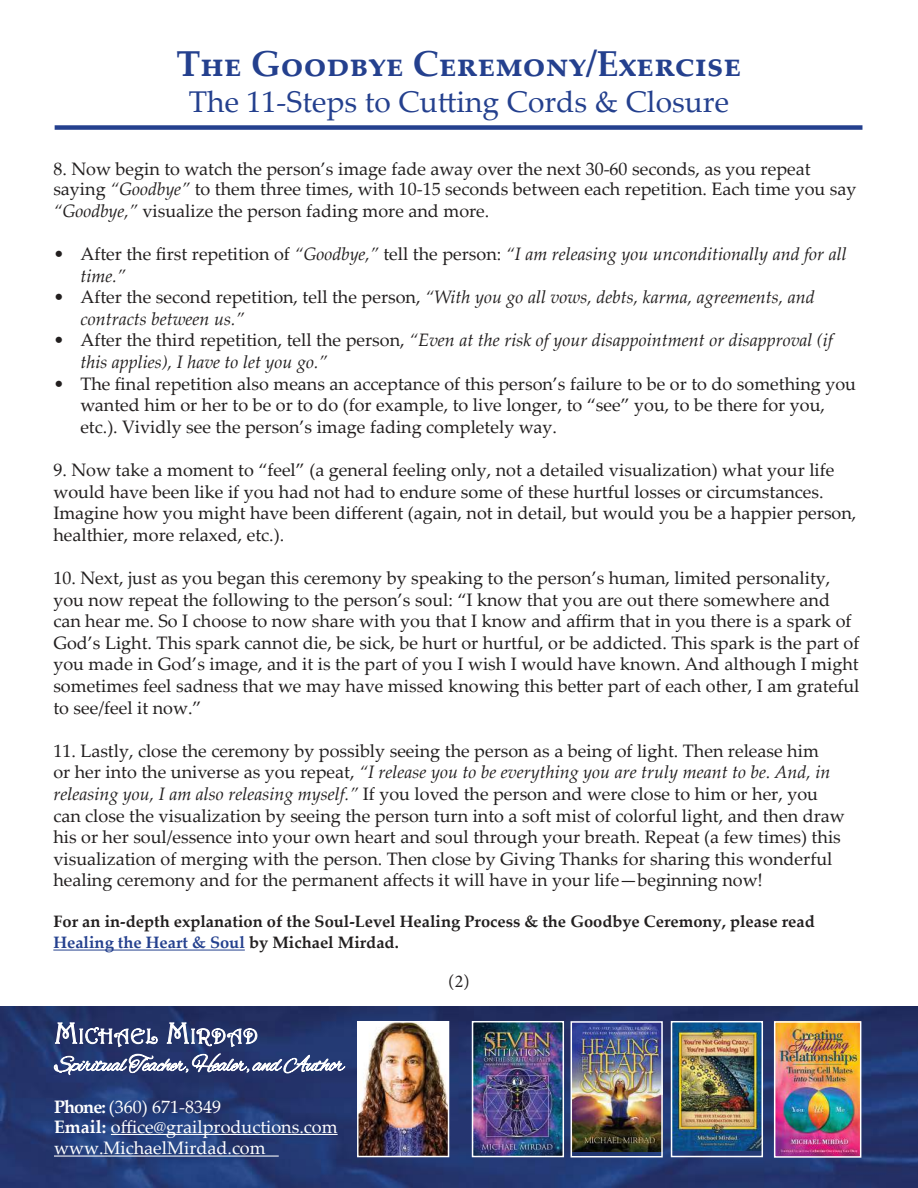
<style>
.page{position:relative;width:918px;height:1188px;background:#fff}
.page>*{position:absolute;margin:0;border:0;box-sizing:border-box;transform-origin:0 0}
.t1{font:700 36px "Palatino Linotype";color:#24408e}
.t2{font:30px "Palatino Linotype";color:#24408e}
.t3{font:18px/21.6px "Palatino Linotype";color:#221f1f}
.t4{font:italic 18px/21.6px "Palatino Linotype";color:#221f1f}
.t5{font:18px/19.5px "Palatino Linotype";color:#fff}
.t6{font:18px "Palatino Linotype";color:#fff}
.t7{font:18px "Minion Pro";color:#221f1f}
.t8{font:700 16.5px/21.6px "Palatino Linotype";color:#221f1f}
.s1{font-style:italic}
.s2{font-style:normal}
.s3{color:#24408e}
.s4{font-weight:700}
.s5{font-style:inherit}
</style>
<div class="page">
<img style="left:1px;top:1006px;width:917px;height:181px">
<hr style="left:111px;top:1134px;width:227px;height:1px;background:#fff">
<hr style="left:54px;top:1156px;width:225px;height:1px;background:#fff">
<img style="left:777px;top:1024px;width:81px;height:131px">
<div style="left:774px;top:1021px;width:87px;height:137px;border:2px solid #fff"></div>
<img style="left:475px;top:1024px;width:86px;height:130px">
<div style="left:472px;top:1021px;width:92px;height:136px;border:2px solid #fff"></div>
<img style="left:574px;top:1024px;width:86px;height:127px">
<div style="left:571px;top:1021px;width:92px;height:136px;border:2px solid #fff"></div>
<img style="left:674px;top:1024px;width:86px;height:127px">
<div style="left:671px;top:1021px;width:92px;height:136px;border:2px solid #fff"></div>
<div style="left:55px;top:125px;width:807px;height:5px;background:#24408e"></div>
<img style="left:360px;top:1024px;width:86px;height:130px">
<div style="left:357px;top:1021px;width:92px;height:136px;border:2px solid #fff"></div>
<svg style="left:54px;top:1054px;width:291px;height:21px"></svg>
<svg style="left:55px;top:1023px;width:202px;height:24px"></svg>
<hr style="left:53px;top:950px;width:192px;height:1px;background:#24408e">
<h1 class="t1" style="left:176px;top:38px;width:566px">The Goodbye Ceremony/Exercise</h1>
<h2 class="t2" style="left:189px;top:81px;width:542px">The 11-Steps to Cu琀琀ing Cords &amp; Closure</h2>
<p class="t3" style="left:53px;top:160px;width:805px;line-height:21px">8. Now begin to watch the person’s image fade away over the next 30-60 seconds, as you repeat saying <span class="s1">“Goodbye”</span> to them three times, with 10-15 seconds between each repetition. Each time you say <span class="s1">“Goodbye,”</span> visualize the person fading more and more.</p>
<p class="t4" style="left:80px;top:245px;width:768px;text-indent:-27px"><span class="s2">• After the 昀椀rst repetition of</span> “Goodbye,” <span class="s2">tell the person:</span> “I am releasing you unconditionally and for all time.”</p>
<p class="t4" style="left:80px;top:288px;width:736px;text-indent:-27px"><span class="s2">• After the second repetition, tell the person,</span> “With you go all vows, debts, karma, agreements, and contracts between us.”</p>
<p class="t4" style="left:80px;top:332px;width:754px;text-indent:-27px"><span class="s2">• After the third repetition, tell the person,</span> “Even at the risk of your disappointment or disapproval (if this applies), I have to let you go.”</p>
<p class="t3" style="left:80px;top:375px;width:777px;text-indent:-27px">• The 昀椀nal repetition also means an acceptance of this person’s failure to be or to do something you wanted him or her to be or to do (for example, to live longer, to “see” you, to be there for you, etc.). Vividly see the person’s image fading completely way.</p>
<p class="t3" style="left:53px;top:461px;width:805px">9. Now take a moment to “feel” (a general feeling only, not a detailed visualization) what your life would have been like if you had not had to endure some of these hurtful losses or circumstances.<br>Imagine how you might have been di昀昀erent (again, not in detail, but would you be a happier person, healthier, more relaxed, etc.).</p>
<p class="t3" style="left:53px;top:569px;width:808px">10. Next, just as you began this ceremony by speaking to the person’s human, limited personality, you now repeat the following to the person’s soul: “I know that you are out there somewhere and can hear me. So I choose to now share with you that I know and a昀케rm that in you there is a spark of God’s Light. This spark cannot die, be sick, be hurt or hurtful, or be addicted. This spark is the part of you made in God’s image, and it is the part of you I wish I would have known. And although I might sometimes feel sadness that we may have missed knowing this be琀琀er part of each other, I am grateful to see/feel it now.”</p>
<p class="t3" style="left:53px;top:742px;width:793px">11. Lastly, close the ceremony by possibly seeing the person as a being of light. Then release him<br>or her into the universe as you repeat, <span class="s1">“I release you to be everything you are truly meant to be. And, in releasing you, I am also releasing myself.”</span> If you loved the person and were close to him or her, you can close the visualization by seeing the person turn into a soft mist of colorful light, and then draw his or her soul/essence into your own heart and soul through your breath. Repeat (a few times) this visualization of merging with the person. Then close by Giving Thanks for sharing this wonderful healing ceremony and for the permanent a昀昀ects it will have in your life—beginning now!</p>
<p class="t8" style="left:53px;top:912px;width:763px">For an in-depth explanation of the Soul-Level Healing Process &amp; the Goodbye Ceremony, please read<br><span class="s3">Healing the Heart &amp; Soul</span> by Michael Mirdad.</p>
<p class="t7" style="left:448px;top:974px;width:23px">(2)</p>
<p class="t5" style="left:54px;top:1099px;width:285px"><span class="s4">Phone:</span> (360) 671-8349<br><span class="s4">Email:</span> o昀케ce@grailproductions.com</p>
<p class="t6" style="left:54px;top:1135px;width:213px"><span class="s5">www.</span>MichaelMirdad<span class="s5">.com</span></p>
</div>
